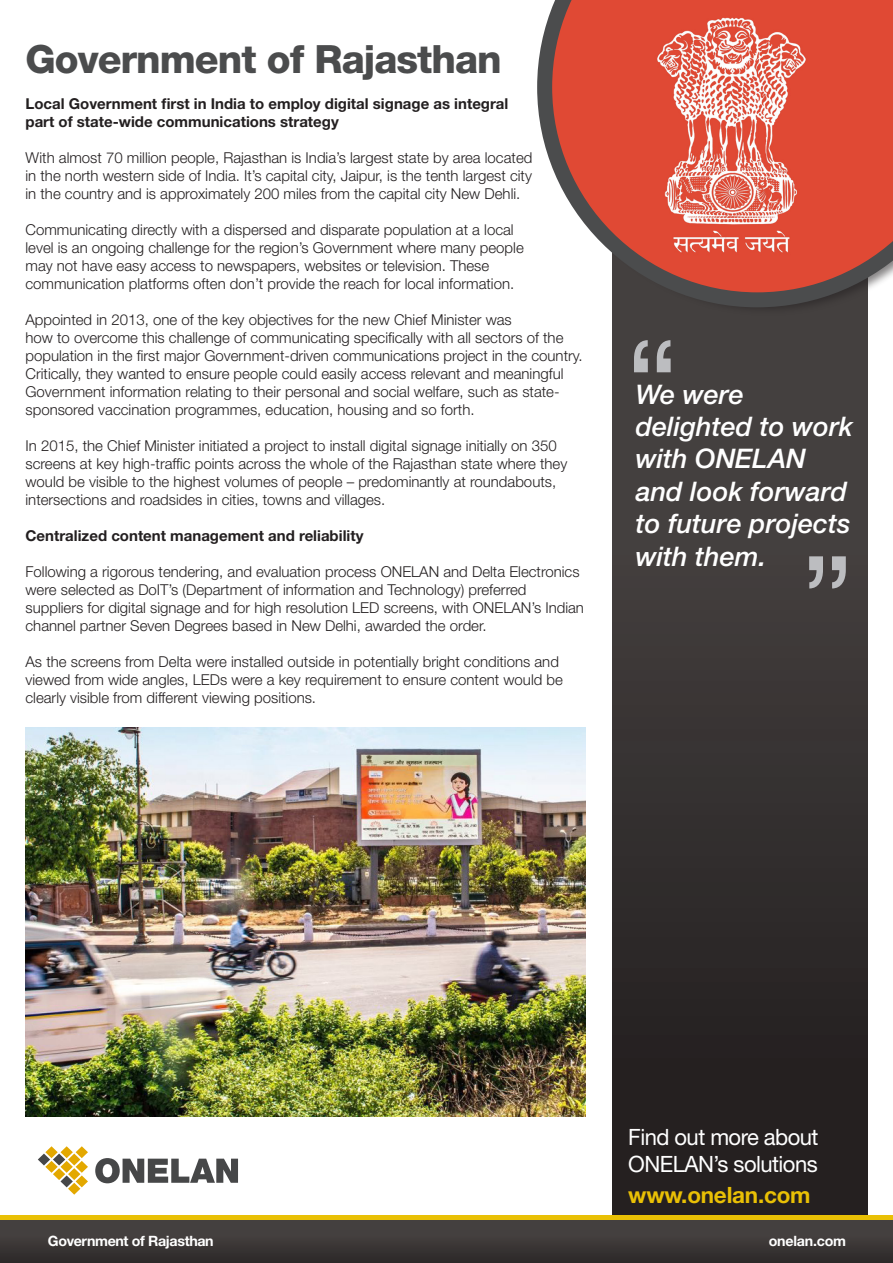
<style>
.page{position:relative;width:893px;height:1263px;background:#fff}
.page>*{position:absolute;margin:0;border:0;box-sizing:border-box;transform-origin:0 0}
.ONELAN_HEADER{font:124.5px "Helvetica Neue LT Std";color:#bcbdc0}
.ONELAN_HEADER-2{font:800 39px "Helvetica Neue LT Std";letter-spacing:-.025em;color:#4b4c4d}
.ONELAN_SUBHEAD{font:italic 500 27px/32.4px "Helvetica Neue LT Std";color:#fff}
.cta1{font:22.5px/27px "Helvetica Neue LT Std";letter-spacing:-.025em;color:#fff}
.cta1-2{font:700 22.5px "Helvetica Neue LT Std";letter-spacing:-.01em;color:#e9c005}
.ONELAN_SUBHEAD-2{font:300 15px/18px "Helvetica Neue LT Std";color:#231f20}
.ONELAN_SUBHEAD-3{font:700 15px/18px "Helvetica Neue LT Std";color:#231f20}
.ONELAN_HEADER-3{font:700 14.25px "Helvetica Neue LT Std";letter-spacing:-.025em;color:#fff}
.ONELAN_BODY{font:700 14.25px "Helvetica Neue LT Std";letter-spacing:-.015em;color:#fff}
</style>
<div class="page">
<svg style="left:612px;top:317px;width:255px;height:898px;background:#353131"></svg>
<div style="left:547px;top:0;width:346px;height:317px;background:#231f20;opacity:.55"></div>
<svg style="left:0;top:1220px;width:893px;height:43px;background:#3c3737"></svg>
<div style="left:0;top:1215px;width:893px;height:5px;background:#e9c005"></div>
<svg style="left:537px;top:0;width:356px;height:307px;background:#d36859"></svg>
<img style="left:26px;top:727px;width:559px;height:389px">
<svg style="left:38px;top:1146px;width:50px;height:49px"></svg>
<svg style="left:95px;top:1158px;width:143px;height:25px"></svg>
<p class="ONELAN_HEADER-2" style="left:26px;top:35px;width:478px">Government of Rajasthan</p>
<p class="ONELAN_SUBHEAD-3" style="left:26px;top:94px;width:484px">Local Government first in India to employ digital signage as integral part of state-wide communications strategy</p>
<p class="ONELAN_SUBHEAD-2" style="left:26px;top:148px;width:508px;text-align:justify">With almost 70 million people, Rajasthan is India’s largest state by area located in the north western side of India. It’s capital city, Jaipur, is the tenth largest city in the country and is approximately 200 miles from the capital city New Dehli.</p>
<p class="ONELAN_SUBHEAD-2" style="left:26px;top:220px;width:500px">Communicating directly with a dispersed and disparate population at a local level is an ongoing challenge for the region’s Government where many people may not have easy access to newspapers, websites or television. These communication platforms often don’t provide the reach for local information.</p>
<p class="ONELAN_SUBHEAD-2" style="left:26px;top:310px;width:559px">Appointed in 2013, one of the key objectives for the new Chief Minister was<br>how to overcome this challenge of communicating specifically with all sectors of the population in the first major Government-driven communications project in the country.<br>Critically, they wanted to ensure people could easily access relevant and meaningful Government information relating to their personal and social welfare, such as state&shy;sponsored vaccination programmes, education, housing and so forth.</p>
<p class="ONELAN_SUBHEAD-2" style="left:26px;top:436px;width:543px">In 2015, the Chief Minister initiated a project to install digital signage initially on 350 screens at key high-traffic points across the whole of the Rajasthan state where they would be visible to the highest volumes of people – predominantly at roundabouts, intersections and roadsides in cities, towns and villages.</p>
<p class="ONELAN_SUBHEAD-3" style="left:26px;top:526px;width:339px">Centralized content management and reliability</p>
<p class="ONELAN_SUBHEAD-2" style="left:26px;top:562px;width:560px">Following a rigorous tendering, and evaluation process ONELAN and Delta Electronics were selected as DoIT’s (Department of information and Technology) preferred suppliers for digital signage and for high resolution LED screens, with ONELAN’s Indian channel partner Seven Degrees based in New Delhi, awarded the order.</p>
<p class="ONELAN_SUBHEAD-2" style="left:26px;top:652px;width:539px">As the screens from Delta were installed outside in potentially bright conditions and viewed from wide angles, LEDs were a key requirement to ensure content would be clearly visible from different viewing positions.</p>
<p class="ONELAN_HEADER" style="left:626px;top:311px;width:55px">“</p>
<p class="ONELAN_SUBHEAD" style="left:636px;top:377px;width:219px">We were delighted to work with ONELAN and look forward to future projects with them.</p>
<p class="ONELAN_HEADER" style="left:854px;top:618px;width:55px;rotate:-180deg">“</p>
<p class="cta1" style="left:628px;top:1123px;width:192px">Find out more about<br>ONELAN’s solutions</p>
<p class="cta1-2" style="left:628px;top:1181px;width:184px">www.onelan.com</p>
<p class="ONELAN_HEADER-3" style="left:48px;top:1232px;width:167px">Government of Rajasthan</p>
<p class="ONELAN_BODY" style="left:769px;top:1232px;width:79px">onelan.com</p>
</div>
